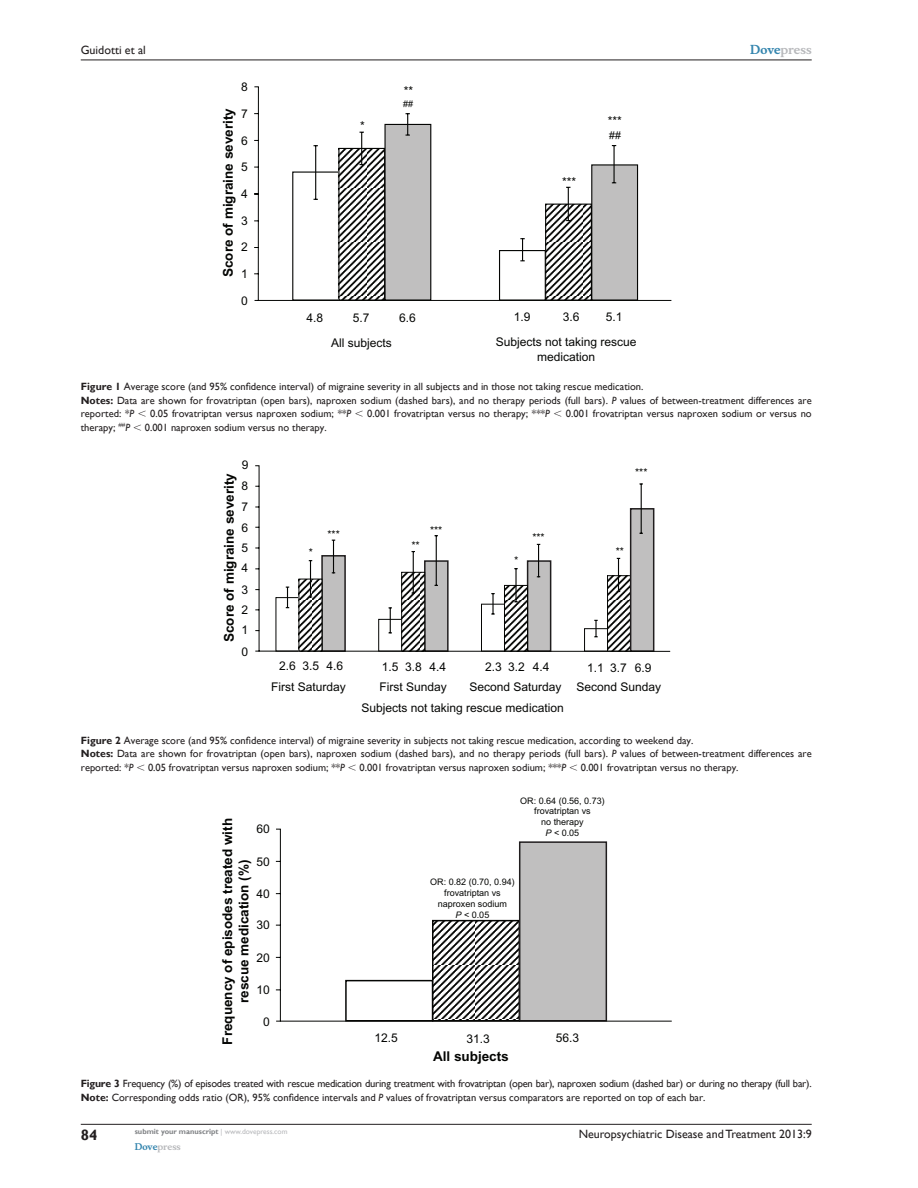
<style>
.page{position:relative;width:918px;height:1188px;background:#fff}
.page>*{position:absolute;margin:0;border:0;box-sizing:border-box;transform-origin:0 0}
.t1{font:700 15px "Gill Sans";color:#231f20}
.t2{font:700 13.5px "Arial";color:#040503}
.t3{font:12px/20.5px "Arial";color:#040503}
.t4{font:12px "Gill Sans";color:#231f20}
.t5{font:700 12px "Musee";color:#b8b9bc}
.FC{font:10.5px/13.5px "Gill Sans";color:#231f20;text-align:justify}
.FC-2{font:10.5px "Gill Sans";letter-spacing:-.02em;color:#231f20}
.t6{font:10.5px "Arial";color:#040503}
.t7{font:9px/10.8px "Arial";color:#040503;text-align:center}
.t8{font:700 9px "Musee";color:#b8b9bc}
.t9{font:700 7.5px "Gill Sans";color:#808285}
.s1{color:#3485ae}
.s2{font-weight:700}
.s3{font-style:italic}
.s4{font-family:"Mathematical Pi One"}
.s5{font-weight:400;color:#b8b9bc}
</style>
<div class="page">
<svg style="left:254px;top:86px;width:417px;height:215px"></svg>
<hr style="left:315px;top:146px;width:1px;height:53px;background:#040503">
<hr style="left:568px;top:187px;width:1px;height:34px;background:#040503">
<hr style="left:613px;top:146px;width:2px;height:37px;background:#040503">
<svg style="left:338px;top:147px;width:208px;height:154px"></svg>
<hr style="left:361px;top:132px;width:1px;height:33px;background:#040503">
<svg style="left:406px;top:113px;width:4px;height:23px"></svg>
<svg style="left:255px;top:465px;width:415px;height:187px"></svg>
<svg style="left:286px;top:587px;width:3px;height:21px"></svg>
<hr style="left:310px;top:561px;width:1px;height:36px;background:#040503">
<hr style="left:333px;top:540px;width:1px;height:33px;background:#040503">
<hr style="left:413px;top:551px;width:1px;height:43px;background:#040503">
<hr style="left:436px;top:536px;width:1px;height:50px;background:#040503">
<hr style="left:538px;top:544px;width:1px;height:33px;background:#040503">
<svg style="left:298px;top:568px;width:333px;height:84px"></svg>
<hr style="left:618px;top:558px;width:1px;height:34px;background:#040503">
<hr style="left:641px;top:484px;width:1px;height:50px;background:#040503">
<svg style="left:275px;top:828px;width:397px;height:194px"></svg>
<hr style="left:81px;top:1124px;width:731px;height:1px;background:#231f20">
<hr style="left:81px;top:60px;width:731px;height:1px;background:#231f20">
<svg style="left:412px;top:542px;width:7px;height:3px"></svg>
<p class="t4" style="left:81px;top:43px;width:67px">Guidotti et al</p>
<p class="t3" style="left:241px;top:77px;width:8px">8</p>
<p class="t2" style="left:220px;top:277px;width:170px;rotate:-90deg">Score of migraine severity</p>
<p class="t3" style="left:241px;top:104px;width:8px">7</p>
<p class="t3" style="left:241px;top:128px;width:8px;line-height:25.8px">6<br>5</p>
<p class="t3" style="left:241px;top:181px;width:8px;line-height:26.2px">4<br>3</p>
<p class="t3" style="left:241px;top:237px;width:8px">2</p>
<p class="t3" style="left:241px;top:263px;width:8px">1</p>
<p class="t3" style="left:241px;top:290px;width:8px">0</p>
<p class="t3" style="left:404px;top:80px;width:11px">**</p>
<p class="t3" style="left:360px;top:116px;width:6px">*</p>
<p class="t7" style="left:403px;top:99px;width:12px">##</p>
<p class="t3" style="left:562px;top:172px;width:16px">***</p>
<p class="t3" style="left:608px;top:111px;width:16px">***</p>
<p class="t6" style="left:609px;top:129px;width:13px">##</p>
<p class="t3" style="left:306px;top:308px;width:18px">4.8</p>
<p class="t3" style="left:353px;top:308px;width:18px">5.7</p>
<p class="t3" style="left:399px;top:308px;width:18px">6.6</p>
<p class="t3" style="left:514px;top:307px;width:18px">1.9</p>
<p class="t3" style="left:563px;top:307px;width:18px">3.6</p>
<p class="t3" style="left:606px;top:307px;width:18px">5.1</p>
<p class="t3" style="left:331px;top:333px;width:62px">All subjects</p>
<p class="t3" style="left:496px;top:335px;width:142px;line-height:14.4px;text-align:center">Subjects not taking rescue medication</p>
<p class="t5" style="left:750px;top:43px;width:63px"><span class="s1">Dove</span>press</p>
<p class="FC" style="left:81px;top:380px;width:564px"><span class="s2">Figure 1</span> Average score (and 95% confidence interval) of migraine severity in all subjects and in those not taking rescue medication.</p>
<p class="FC" style="left:81px;top:394px;width:732px"><span class="s2">Notes:</span> Data are shown for frovatriptan (open bars), naproxen sodium (dashed bars), and no therapy periods (full bars). <span class="s3">P</span> values of between-treatment differences are reported: *<span class="s3">P</span> <span class="s4">,</span> 0.05 frovatriptan versus naproxen sodium; **<span class="s3">P</span> <span class="s4">,</span> 0.001 frovatriptan versus no therapy; ***<span class="s3">P</span> <span class="s4">,</span> 0.001 frovatriptan versus naproxen sodium or versus no therapy; <sup>##</sup><span class="s3">P</span> <span class="s4">,</span> 0.001 naproxen sodium versus no therapy.</p>
<p class="t3" style="left:242px;top:455px;width:8px">9</p>
<p class="t2" style="left:221px;top:642px;width:170px;rotate:-90deg">Score of migraine severity</p>
<p class="t6" style="left:635px;top:467px;width:14px">***</p>
<p class="t3" style="left:241px;top:476px;width:8px;text-align:justify">8<br>7<br>6<br>5<br>4</p>
<p class="t3" style="left:241px;top:580px;width:8px;line-height:20.1px;text-align:justify">3<br>2<br>1</p>
<p class="t3" style="left:241px;top:641px;width:8px">0</p>
<p class="t6" style="left:430px;top:524px;width:14px">***</p>
<p class="t6" style="left:328px;top:528px;width:14px">***</p>
<p class="t6" style="left:532px;top:531px;width:14px">***</p>
<p class="t6" style="left:616px;top:545px;width:10px">**</p>
<p class="t6" style="left:309px;top:546px;width:6px">*</p>
<p class="t3" style="left:279px;top:656px;width:65px">2.6 3.5 4.6</p>
<p class="t3" style="left:382px;top:657px;width:66px">1.5 3.8 4.4</p>
<p class="t3" style="left:485px;top:656px;width:66px">2.3 3.2 4.4</p>
<p class="t3" style="left:587px;top:658px;width:66px">1.1 3.7 6.9</p>
<p class="t3" style="left:271px;top:676px;width:76px">First Saturday</p>
<p class="t3" style="left:362px;top:676px;width:204px;line-height:21.6px;text-indent:18px">First Sunday<br>Subjects not taking rescue medication</p>
<p class="t3" style="left:470px;top:676px;width:193px">Second Saturday Second Sunday</p>
<p class="FC" style="left:81px;top:733px;width:614px"><span class="s2">Figure 2</span> Average score (and 95% confidence interval) of migraine severity in subjects not taking rescue medication, according to weekend day.</p>
<p class="FC" style="left:81px;top:747px;width:732px"><span class="s2">Notes:</span> Data are shown for frovatriptan (open bars), naproxen sodium (dashed bars), and no therapy periods (full bars). <span class="s3">P</span> values of between-treatment differences are reported: *<span class="s3">P</span> <span class="s4">,</span> 0.05 frovatriptan versus naproxen sodium; **<span class="s3">P</span> <span class="s4">,</span> 0.001 frovatriptan versus naproxen sodium; ***<span class="s3">P</span> <span class="s4">,</span> 0.001 frovatriptan versus no therapy.</p>
<p class="t2" style="left:220px;top:1045px;width:228px;rotate:-90deg">Frequency of episodes treated with</p>
<p class="t3" style="left:256px;top:819px;width:15px">60</p>
<p class="t3" style="left:256px;top:851px;width:15px">50</p>
<p class="t3" style="left:256px;top:884px;width:15px">40</p>
<p class="t3" style="left:256px;top:915px;width:15px">30</p>
<p class="t2" style="left:236px;top:1003px;width:145px;rotate:-90deg">rescue medication (%)</p>
<p class="t3" style="left:256px;top:947px;width:15px">20</p>
<p class="t3" style="left:256px;top:980px;width:15px">10</p>
<p class="t3" style="left:263px;top:1012px;width:8px">0</p>
<p class="t7" style="left:520px;top:795px;width:86px">OR: 0.64 (0.56, 0.73) frovatriptan vs<br>no therapy<br><span class="s3">P</span> &lt; 0.05</p>
<p class="t7" style="left:430px;top:877px;width:86px">OR: 0.82 (0.70, 0.94) frovatriptan vs naproxen sodium<br><span class="s3">P</span> &lt; 0.05</p>
<p class="t3" style="left:375px;top:1027px;width:25px">12.5</p>
<p class="t3" style="left:467px;top:1029px;width:25px">31.3</p>
<p class="t2" style="left:433px;top:1048px;width:77px">All subjects</p>
<p class="t3" style="left:556px;top:1028px;width:25px">56.3</p>
<p class="FC-2" style="left:81px;top:1077px;width:732px"><span class="s2">Figure 3</span> Frequency (%) of episodes treated with rescue medication during treatment with frovatriptan (open bar), naproxen sodium (dashed bar) or during no therapy (full bar).</p>
<p class="FC" style="left:81px;top:1090px;width:626px"><span class="s2">Note:</span> Corresponding odds ratio (OR), 95% confidence intervals and <span class="s3">P</span> values of frovatriptan versus comparators are reported on top of each bar.</p>
<p class="t9" style="left:135px;top:1127px;width:154px">submit your manuscript <span class="s5">| www.dovepress.com</span></p>
<p class="t8" style="left:135px;top:1141px;width:48px"><span class="s1">Dove</span>press</p>
<h1 class="t1" style="left:81px;top:1126px;width:18px">84</h1>
<p class="t4" style="left:579px;top:1127px;width:235px">Neuropsychiatric Disease and Treatment 2013:9</p>
</div>
